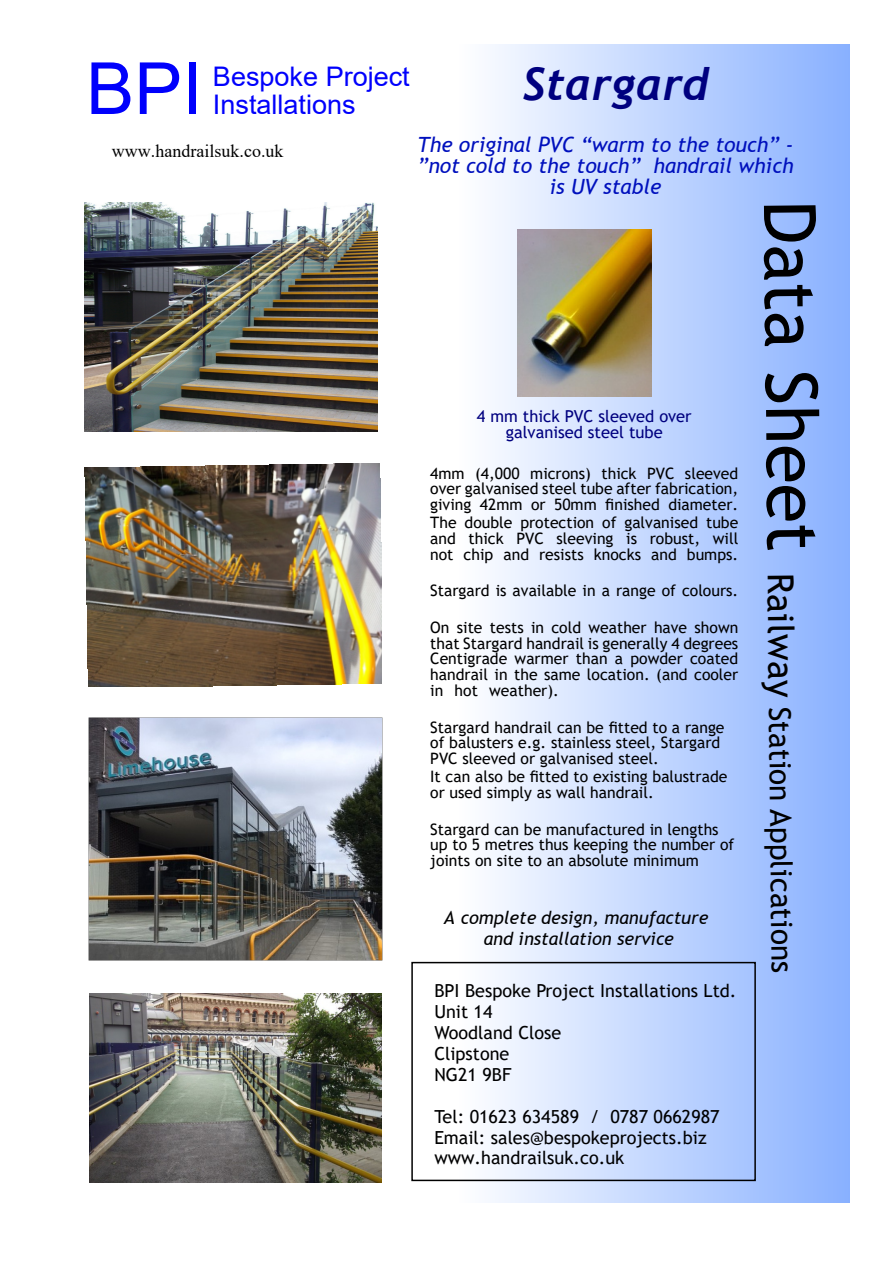
<style>
.page{position:relative;width:894px;height:1263px;background:#fff}
.page>*{position:absolute;margin:0;border:0;box-sizing:border-box;transform-origin:0 0}
.t1{font:72px "Arial";color:#0000fc}
.t2{font:italic 700 45px "Trebuchet";color:#00007f}
.t3{font:30px "Trebuchet MS";color:#000}
.t4{font:27px/27.9px "Arial";color:#0000fc}
.t5{font:italic 21px/21px "Trebuchet MS";color:#0010bd;text-align:center}
.t6{font:18px/20.9px "Trebuchet MS";color:#000}
.t7{font:italic 18px/20.9px "Trebuchet MS";color:#000;text-align:center}
.t8{font:18px "Times New Roman";color:#000}
.t9{font:16.5px/16.5px "Trebuchet MS";color:#00007f;text-align:center}
.t10{font:15.75px/15.8px "Trebuchet MS";color:#000;text-align:justify}
.s1{font-size:72px}
.s2{font-size:36px}
</style>
<div class="page">
<div style="left:459px;top:45px;width:390px;height:1157px;background:linear-gradient(to right,#fefeff,#89b0fe)"></div>
<div style="left:411px;top:962px;width:344px;height:219px;border:2px solid #000"></div>
<img style="left:517px;top:230px;width:134px;height:166px">
<img style="left:88px;top:717px;width:294px;height:244px">
<img style="left:89px;top:993px;width:292px;height:190px">
<img style="left:84px;top:463px;width:297px;height:224px">
<img style="left:84px;top:202px;width:293px;height:229px">
<h1 class="t1" style="left:86px;top:62px;width:118px">BPI</h1>
<h3 class="t4" style="left:213px;top:65px;width:198px">Bespoke Project<br>Installations</h3>
<p class="t8" style="left:112px;top:145px;width:173px">www.handrailsuk.co.uk</p>
<h2 class="t2" style="left:522px;top:66px;width:188px">Stargard</h2>
<h3 class="t5" style="left:417px;top:136px;width:378px">The original PVC “warm to the touch” - ”not cold to the touch” handrail which is UV stable</h3>
<p class="t9" style="left:477px;top:409px;width:216px">4 mm thick PVC sleeved over galvanised steel tube</p>
<p class="t10" style="left:430px;top:467px;width:309px">4mm (4,000 microns) thick PVC sleeved over galvanised steel tube after fabrication, giving 42mm or 50mm finished diameter.</p>
<p class="t10" style="left:430px;top:516px;width:309px">The double protection of galvanised tube and thick PVC sleeving is robust, will not chip and resists knocks and bumps.</p>
<p class="t10" style="left:430px;top:584px;width:309px">Stargard is available in a range of colours.</p>
<p class="t10" style="left:430px;top:621px;width:309px">On site tests in cold weather have shown that Stargard handrail is generally 4 degrees Centigrade warmer than a powder coated handrail in the same location. (and cooler in hot weather).</p>
<p class="t10" style="left:430px;top:720px;width:296px;text-align:left">Stargard handrail can be fitted to a range of balusters e.g. stainless steel, Stargard<br>PVC sleeved or galvanised steel.</p>
<p class="t10" style="left:430px;top:770px;width:298px">It can also be fitted to existing balustrade or used simply as wall handrail.</p>
<p class="t10" style="left:430px;top:823px;width:305px;text-align:left">Stargard can be manufactured in lengths up to 5 metres thus keeping the number of joints on site to an absolute minimum</p>
<p class="t7" style="left:443px;top:909px;width:266px">A complete design, manufacture and installation service</p>
<p class="t6" style="left:434px;top:982px;width:303px">BPI Bespoke Project Installations Ltd.<br>Unit 14<br>Woodland Close<br>Clipstone<br>NG21 9BF</p>
<p class="t6" style="left:434px;top:1107px;width:287px">Tel: 01623 634589 / 0787 0662987<br>Email: sales@bespokeprojects.biz www.handrailsuk.co.uk</p>
<h3 class="t3" style="left:781px;top:200px;width:775px;rotate:89deg"><sup>D</sup><span class="s1">ata Sheet</span> <span class="s2">Railway</span> Station Applications</h3>
</div>
